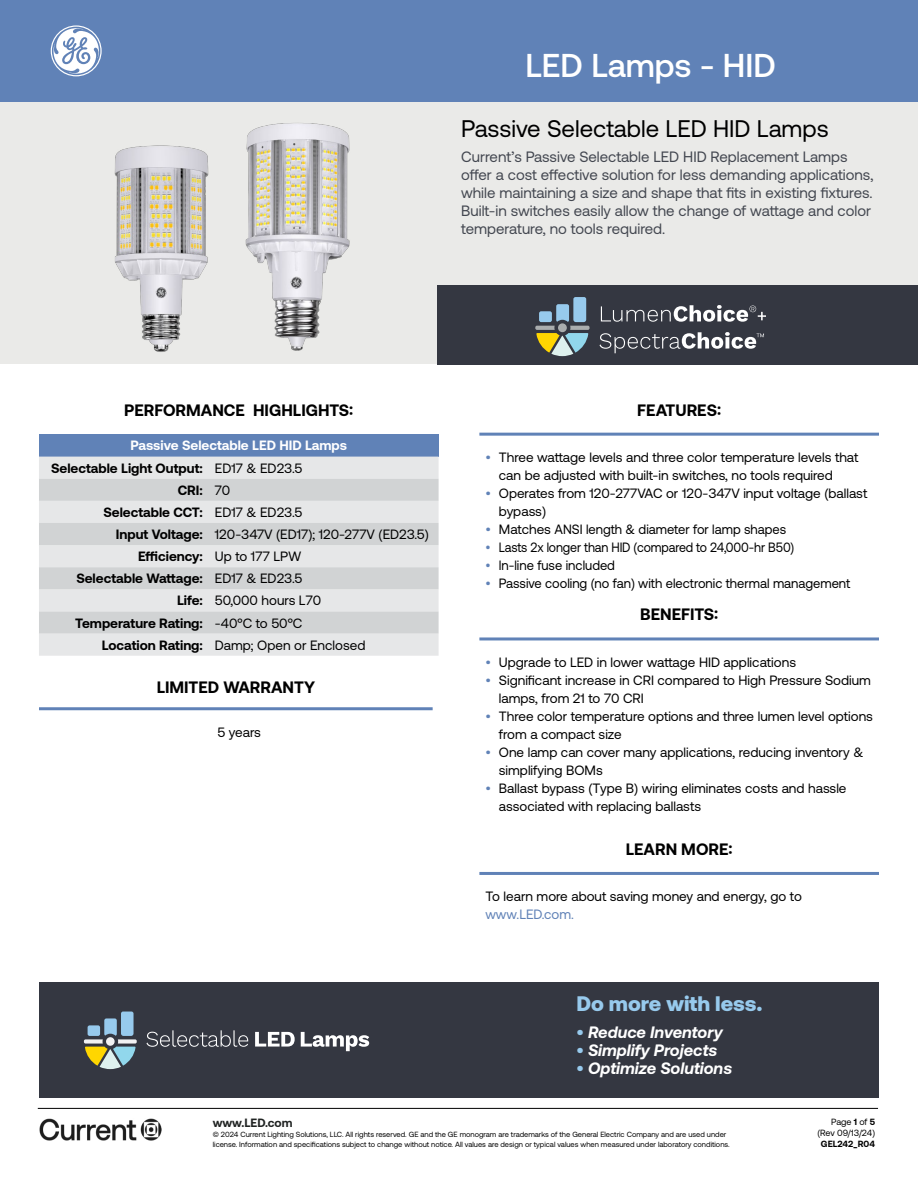
<style>
.page{position:relative;width:918px;height:1188px;background:#fff}
.page>*{position:absolute;margin:0;border:0;box-sizing:border-box;transform-origin:0 0}
.t1{font:500 33px "Aeonik";color:#fff}
.t2{font:24px "Aeonik";color:#000}
.t3{font:900 21px "Aeonik";color:#97caed}
.t4{font:700 16.5px "Aeonik";color:#000}
.t5{font:italic 700 16.5px "Aeonik";color:#fff}
.t6{font:15px/18px "Aeonik";color:#434750}
.t7{font:13.5px/18px "Aeonik";color:#000}
.t8{font:700 13.5px "Aeonik";color:#000}
.t9{font:13.5px "Aeonik";color:#000;scale:.92 1}
.t10{font:13.5px "Aeonik";color:#000;scale:.96 1}
.t11{font:700 13.5px "Aeonik";color:#fff}
.t12{font:13.5px "Aeonik";color:#6082b7}
.t13{font:700 12px "Aeonik";letter-spacing:-.005em;color:#202322}
.t14{font:9px/10.8px "Aeonik";letter-spacing:-.005em;color:#000;text-align:right}
.t15{font:700 9px "Aeonik";color:#000}
.t16{font:7.5px/9.8px "Aeonik";color:#000}
.s1{font-weight:400}
.s2{font-weight:700}
.s3{color:#6082b7}
.s4{font-size:22.5px}
.s5{font-style:normal;color:#97caed}
</style>
<div class="page">
<div style="left:0;top:0;width:918px;height:364px;background:#eaeae8"></div>
<div style="left:0;top:0;width:918px;height:102px;background:#6082b7"></div>
<svg style="left:51px;top:25px;width:51px;height:51px"></svg>
<hr style="left:38px;top:1108px;width:840px;height:1px;background:#000">
<img style="left:40px;top:1119px;width:122px;height:21px">
<div style="left:437px;top:285px;width:481px;height:80px;background:#343741"></div>
<svg style="left:601px;top:305px;width:165px;height:17px"></svg>
<svg style="left:600px;top:332px;width:164px;height:21px"></svg>
<div style="left:573px;top:297px;width:13px;height:25px;background:#97caed;border-radius:2px"></div>
<svg style="left:535px;top:304px;width:55px;height:52px"></svg>
<div style="left:39px;top:983px;width:839px;height:115px;background:#343741"></div>
<svg style="left:146px;top:1030px;width:102px;height:17px"></svg>
<svg style="left:255px;top:1032px;width:40px;height:15px"></svg>
<svg style="left:301px;top:1032px;width:68px;height:19px"></svg>
<div style="left:121px;top:1012px;width:13px;height:24px;background:#97caed;border-radius:2px"></div>
<svg style="left:84px;top:1018px;width:53px;height:51px"></svg>
<img style="left:245px;top:123px;width:105px;height:228px">
<img style="left:114px;top:145px;width:95px;height:207px">
<hr style="left:479px;top:872px;width:400px;height:3px;background:#6082b7">
<hr style="left:39px;top:707px;width:394px;height:3px;background:#6082b7">
<div style="left:39px;top:434px;width:400px;height:23px;background:#6082b7"></div>
<div style="left:39px;top:457px;width:400px;height:199px;background:#e6e7e8"></div>
<svg style="left:39px;top:479px;width:400px;height:155px;background:#dadbdc"></svg>
<hr style="left:479px;top:433px;width:400px;height:3px;background:#6082b7">
<hr style="left:479px;top:637px;width:400px;height:3px;background:#6082b7">
<h1 class="t1" style="left:525px;top:47px;width:252px">LED Lamps - HID</h1>
<h2 class="t2" style="left:461px;top:115px;width:369px">Passive Selectable LED HID Lamps</h2>
<p class="t6" style="left:461px;top:147px;width:414px">Current’s Passive Selectable LED HID Replacement Lamps offer a cost effective solution for less demanding applications, while maintaining a size and shape that fits in existing fixtures.<br>Built-in switches easily allow the change of wattage and color temperature, no tools required.</p>
<p class="t4" style="left:124px;top:400px;width:231px">PERFORMANCE HIGHLIGHTS:</p>
<p class="t11" style="left:131px;top:438px;width:218px">Passive Selectable LED HID Lamps</p>
<p class="t8" style="left:51px;top:460px;width:253px">Selectable Light Output: <span class="s1">ED17 &amp; ED23.5</span></p>
<p class="t8" style="left:178px;top:482px;width:54px">CRI: <span class="s1">70</span></p>
<p class="t8" style="left:103px;top:504px;width:200px">Selectable CCT: <span class="s1">ED17 &amp; ED23.5</span></p>
<p class="t7" style="left:116px;top:525px;width:315px"><span class="s2">Input Voltage:</span> 120-347V (ED17); 120-277V (ED23.5)</p>
<p class="t8" style="left:138px;top:549px;width:165px">Efficiency: <span class="s1">Up to 177 LPW</span></p>
<p class="t8" style="left:76px;top:571px;width:227px">Selectable Wattage: <span class="s1">ED17 &amp; ED23.5</span></p>
<p class="t7" style="left:177px;top:592px;width:146px"><span class="s2">Life:</span> 50,000 hours L70</p>
<p class="t8" style="left:75px;top:615px;width:229px">Temperature Rating: <span class="s1">-40°C to 50°C</span></p>
<p class="t7" style="left:102px;top:636px;width:265px"><span class="s2">Location Rating:</span> Damp; Open or Enclosed</p>
<p class="t4" style="left:157px;top:678px;width:160px">LIMITED WARRANTY</p>
<p class="t7" style="left:217px;top:723px;width:45px">5 years</p>
<p class="t4" style="left:637px;top:400px;width:85px">FEATURES:</p>
<p class="t7" style="left:499px;top:448px;width:361px;text-indent:-14px"><span class="s3">•</span> Three wattage levels and three color temperature levels that can be adjusted with built-in switches, no tools required</p>
<p class="t7" style="left:499px;top:484px;width:370px;text-indent:-14px"><span class="s3">•</span> Operates from 120-277VAC or 120-347V input voltage (ballast bypass)</p>
<p class="t7" style="left:485px;top:520px;width:302px"><span class="s3">•</span> Matches ANSI length &amp; diameter for lamp shapes</p>
<p class="t9" style="left:485px;top:540px;width:337px"><span class="s3">•</span> Lasts 2x longer than HID (compared to 24,000-hr B50)</p>
<p class="t9" style="left:485px;top:558px;width:142px"><span class="s3">•</span> In-line fuse included</p>
<p class="t10" style="left:485px;top:576px;width:382px"><span class="s3">•</span> Passive cooling (no fan) with electronic thermal management</p>
<p class="t4" style="left:640px;top:605px;width:80px">BENEFITS:</p>
<p class="t7" style="left:485px;top:653px;width:312px"><span class="s3">•</span> Upgrade to LED in lower wattage HID applications</p>
<p class="t7" style="left:499px;top:671px;width:374px;text-indent:-14px"><span class="s3">•</span> Significant increase in CRI compared to High Pressure Sodium lamps, from 21 to 70 CRI</p>
<p class="t7" style="left:499px;top:707px;width:376px;text-indent:-14px"><span class="s3">•</span> Three color temperature options and three lumen level options from a compact size</p>
<p class="t7" style="left:499px;top:743px;width:366px;text-indent:-14px"><span class="s3">•</span> One lamp can cover many applications, reducing inventory &amp; simplifying BOMs</p>
<p class="t7" style="left:499px;top:779px;width:349px;text-indent:-14px"><span class="s3">•</span> Ballast bypass (Type B) wiring eliminates costs and hassle associated with replacing ballasts</p>
<p class="t4" style="left:626px;top:840px;width:108px">LEARN MORE:</p>
<p class="t7" style="left:485px;top:888px;width:318px">To learn more about saving money and energy, go to</p>
<p class="t12" style="left:485px;top:907px;width:90px">www.LED.com.</p>
<h3 class="t3" style="left:576px;top:992px;width:188px">Do more with less<span class="s4">.</span></h3>
<p class="t5" style="left:577px;top:1023px;width:148px"><span class="s5">•</span> Reduce Inventory</p>
<p class="t5" style="left:577px;top:1041px;width:142px"><span class="s5">•</span> Simplify Projects</p>
<p class="t5" style="left:577px;top:1059px;width:157px"><span class="s5">•</span> Optimize Solutions</p>
<p class="t13" style="left:213px;top:1116px;width:81px">www.LED.com</p>
<p class="t16" style="left:213px;top:1130px;width:519px">© 2024 Current Lighting Solutions, LLC. All rights reserved. GE and the GE monogram are trademarks of the General Electric Company and are used under license. Information and specifications subject to change without notice. All values are design or typical values when measured under laboratory conditions.</p>
<p class="t14" style="left:818px;top:1117px;width:59px">Page <span class="s2">1</span> of <span class="s2">5 </span>(Rev 09/13/24)</p>
<p class="t15" style="left:821px;top:1139px;width:56px">GEL242_R04</p>
</div>
